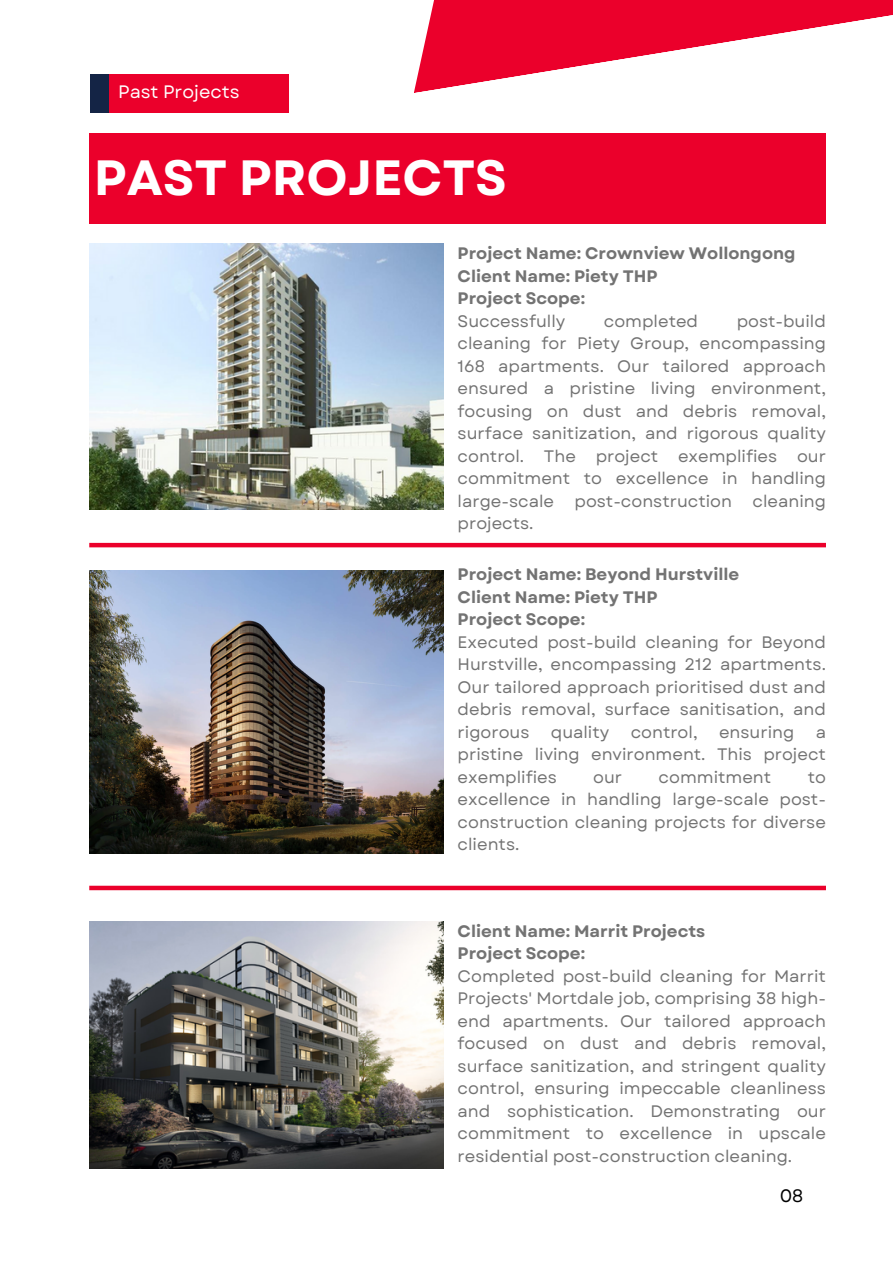
<style>
.page{position:relative;width:893px;height:1264px;background:#fff}
.page>*{position:absolute;margin:0;border:0;box-sizing:border-box;transform-origin:0 0}
.t1{font:700 49.5px "Garet";color:#fff}
.t2{font:18px "Garet";color:#fff}
.t3{font:18px "Garet";color:#000}
.t4{font:16.65px/22.5px "Garet";color:#737373;text-align:justify}
.t5{font:700 16.65px "Garet";color:#737373}
</style>
<div class="page">
<div style="left:90px;top:74px;width:21px;height:38px;background:#142445"></div>
<div style="left:109px;top:74px;width:180px;height:38px;background:#eb002b"></div>
<svg style="left:414px;top:0;width:478px;height:93px"></svg>
<div style="left:89px;top:133px;width:736px;height:91px;background:#eb002b"></div>
<img style="left:89px;top:244px;width:354px;height:265px">
<img style="left:89px;top:570px;width:354px;height:284px">
<img style="left:89px;top:921px;width:354px;height:247px">
<hr style="left:89px;top:543px;width:736px;height:4px;background:#eb002b">
<div style="left:89px;top:885px;width:736px;height:5px;background:#eb002b"></div>
<p class="t2" style="left:118px;top:79px;width:123px">Past Projects</p>
<p class="t1" style="left:94px;top:142px;width:414px">PAST PROJECTS</p>
<p class="t5" style="left:457px;top:241px;width:339px">Project Name: Crownview Wollongong</p>
<p class="t5" style="left:457px;top:264px;width:201px">Client Name: Piety THP</p>
<p class="t5" style="left:457px;top:286px;width:129px">Project Scope:</p>
<p class="t4" style="left:457px;top:309px;width:109px">Successfully</p>
<p class="t4" style="left:603px;top:309px;width:96px">completed</p>
<p class="t4" style="left:457px;top:309px;width:370px;text-indent:279px">post-build cleaning for Piety Group, encompassing 168 apartments. Our tailored approach ensured a pristine living environment, focusing on dust and debris removal, surface sanitization, and rigorous quality control. The project exemplifies our commitment to excellence in handling large-scale post-construction cleaning projects.</p>
<p class="t5" style="left:457px;top:562px;width:283px">Project Name: Beyond Hurstville</p>
<p class="t5" style="left:457px;top:585px;width:201px">Client Name: Piety THP</p>
<p class="t5" style="left:457px;top:607px;width:129px">Project Scope:</p>
<p class="t4" style="left:457px;top:631px;width:370px">Executed post-build cleaning for Beyond Hurstville, encompassing 212 apartments.<br>Our tailored approach prioritised dust and debris removal, surface sanitisation, and rigorous</p>
<p class="t4" style="left:551px;top:720px;width:60px">quality</p>
<p class="t4" style="left:630px;top:720px;width:68px">control,</p>
<p class="t4" style="left:719px;top:720px;width:77px">ensuring</p>
<p class="t4" style="left:457px;top:720px;width:370px;text-indent:358px">a pristine living environment. This project exemplifies</p>
<p class="t4" style="left:593px;top:765px;width:30px">our</p>
<p class="t4" style="left:658px;top:765px;width:114px">commitment</p>
<p class="t4" style="left:457px;top:765px;width:370px;text-indent:350px">to excellence in handling large-scale post&shy;construction cleaning projects for diverse clients.</p>
<p class="t5" style="left:457px;top:918px;width:249px">Client Name: Marrit Projects</p>
<p class="t5" style="left:457px;top:941px;width:129px">Project Scope:</p>
<p class="t4" style="left:457px;top:964px;width:370px">Completed post-build cleaning for Marrit Projects' Mortdale job, comprising 38 high&shy;end apartments. Our tailored approach focused on dust and debris removal, surface sanitization, and stringent quality control, ensuring impeccable cleanliness and sophistication. Demonstrating our commitment to excellence in upscale residential post-construction cleaning.</p>
<p class="t3" style="left:779px;top:1182px;width:25px">08</p>
</div>
